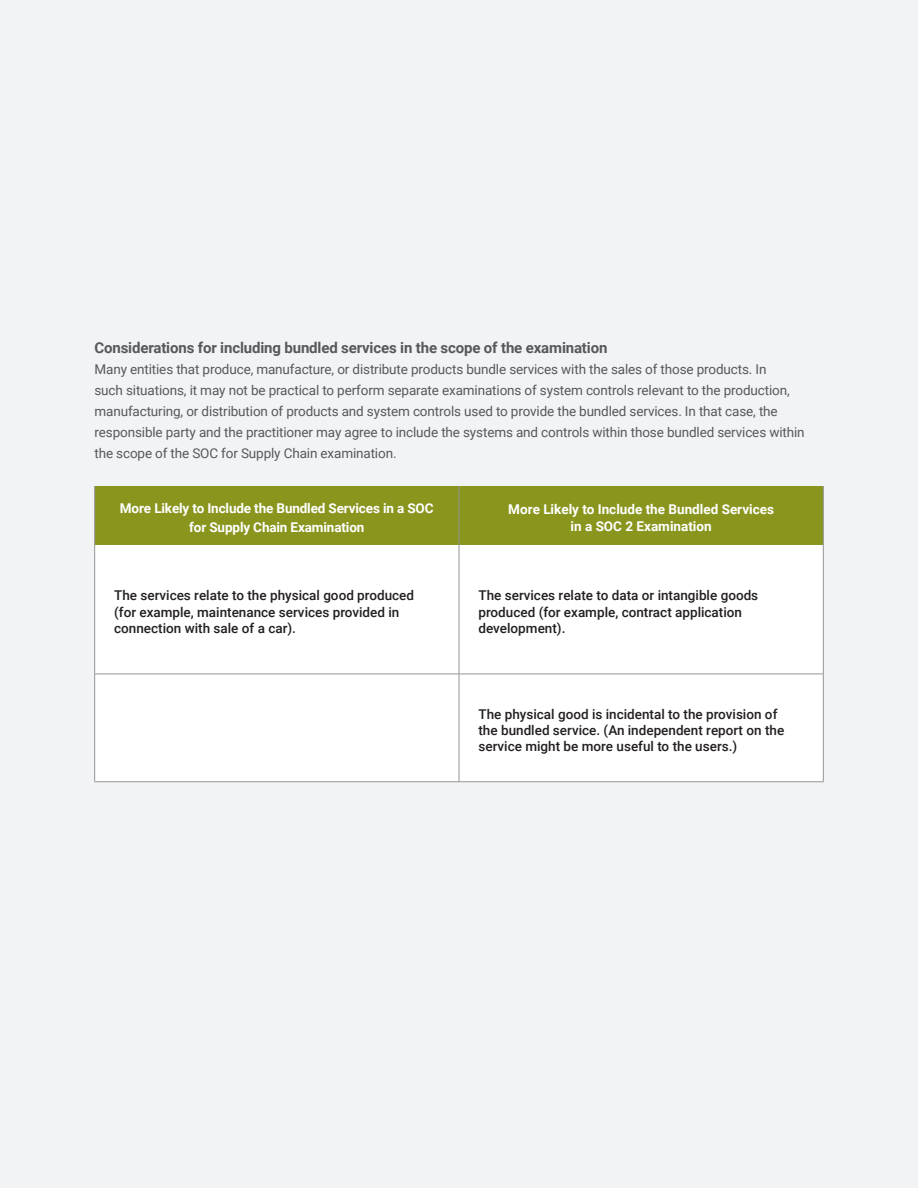
<style>
.page{position:relative;width:918px;height:1188px;background:#fff}
.page>*{position:absolute;margin:0;border:0;box-sizing:border-box;transform-origin:0 0}
.t1{font:700 15px "Roboto";letter-spacing:-.01em;color:#57585a}
.t2{font:13.5px/21px "Roboto";letter-spacing:-.01em;color:#57585a}
.t3{font:500 13.5px/16.2px "Roboto";color:#231f20}
.t4{font:700 13.5px/19.5px "Roboto";letter-spacing:-.01em;color:#fff;text-align:center}
</style>
<div class="page">
<div style="left:1px;top:0;width:917px;height:1188px;background:#f2f3f4"></div>
<div style="left:95px;top:486px;width:728px;height:59px;background:#8a951e"></div>
<div style="left:95px;top:545px;width:728px;height:236px;background:#fff"></div>
<hr style="left:94px;top:674px;width:365px;height:1px;background:#939598">
<hr style="left:459px;top:674px;width:365px;height:1px;background:#939598">
<hr style="left:94px;top:781px;width:365px;height:1px;background:#939598">
<hr style="left:459px;top:781px;width:365px;height:1px;background:#939598">
<hr style="left:94px;top:486px;width:1px;height:59px;background:#939598">
<hr style="left:459px;top:486px;width:1px;height:59px;background:#939598">
<hr style="left:823px;top:486px;width:1px;height:59px;background:#939598">
<hr style="left:94px;top:545px;width:1px;height:129px;background:#939598">
<hr style="left:94px;top:674px;width:1px;height:108px;background:#939598">
<hr style="left:459px;top:545px;width:1px;height:129px;background:#939598">
<hr style="left:823px;top:545px;width:1px;height:129px;background:#939598">
<hr style="left:459px;top:674px;width:1px;height:108px;background:#939598">
<hr style="left:823px;top:674px;width:1px;height:108px;background:#939598">
<p class="t1" style="left:94px;top:337px;width:514px">Considerations for including bundled services in the scope of the examination</p>
<p class="t2" style="left:94px;top:358px;width:712px">Many entities that produce, manufacture, or distribute products bundle services with the sales of those products. In<br>such situations, it may not be practical to perform separate examinations of system controls relevant to the production, manufacturing, or distribution of products and system controls used to provide the bundled services. In that case, the responsible party and the practitioner may agree to include the systems and controls within those bundled services within the scope of the SOC for Supply Chain examination.</p>
<p class="t4" style="left:120px;top:498px;width:315px">More Likely to Include the Bundled Services in a SOC for Supply Chain Examination</p>
<p class="t4" style="left:508px;top:501px;width:267px;line-height:16.2px">More Likely to Include the Bundled Services in a SOC 2 Examination</p>
<p class="t3" style="left:114px;top:587px;width:302px">The services relate to the physical good produced (for example, maintenance services provided in connection with sale of a car).</p>
<p class="t3" style="left:478px;top:587px;width:281px">The services relate to data or intangible goods produced (for example, contract application development).</p>
<p class="t3" style="left:478px;top:705px;width:307px">The physical good is incidental to the provision of the bundled service. (An independent report on the service might be more useful to the users.)</p>
</div>
